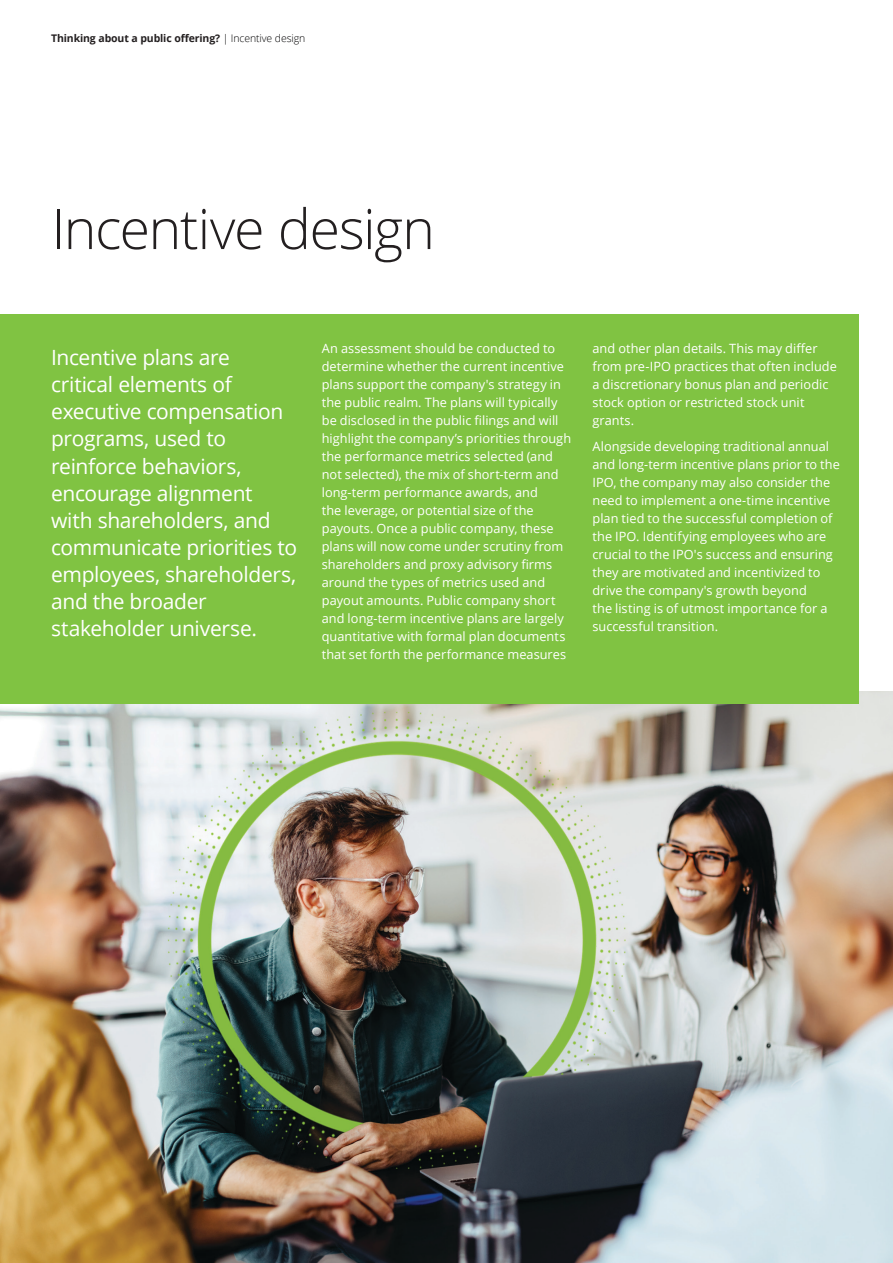
<style>
.page{position:relative;width:893px;height:1263px;background:#fff}
.page>*{position:absolute;margin:0;border:0;box-sizing:border-box;transform-origin:0 0}
.Story_heading_light__37_42pt{font:300 55.5px "Open Sans";letter-spacing:-.025em;color:#231f20}
.Introduction__14_18pt{font:21px/27px "Open Sans";letter-spacing:-.015em;color:#fff}
.Introduction__14_18pt-2{font:12.75px/18px "Open Sans";letter-spacing:.005em;color:#fff}
.Body_copy__8_5_12pt{font:12.75px/18px "Open Sans";letter-spacing:.005em;color:#fff}
.Brochure_title___Left_pg__folio_7_9_5pt{font:700 10.5px "Open Sans";letter-spacing:-.01em;color:#231f20}
.s1{font-weight:300;color:#020002}
</style>
<div class="page">
<img style="left:0;top:691px;width:893px;height:572px">
<div style="left:0;top:315px;width:859px;height:389px;background:#80c342"></div>
<p class="Brochure_title___Left_pg__folio_7_9_5pt" style="left:51px;top:31px;width:256px">Thinking about a public offering? <span class="s1">| Incentive design</span></p>
<p class="Story_heading_light__37_42pt" style="left:51px;top:191px;width:385px">Incentive design</p>
<p class="Introduction__14_18pt" style="left:51px;top:344px;width:248px">Incentive plans are critical elements of executive compensation programs, used to reinforce behaviors, encourage alignment with shareholders, and communicate priorities to employees, shareholders, and the broader stakeholder universe.</p>
<p class="Introduction__14_18pt-2" style="left:322px;top:339px;width:251px">An assessment should be conducted to determine whether the current incentive plans support the company's strategy in the public realm. The plans will typically be disclosed in the public filings and will highlight the company’s priorities through the performance metrics selected (and not selected), the mix of short-term and long-term performance awards, and<br>the leverage, or potential size of the payouts. Once a public company, these plans will now come under scrutiny from shareholders and proxy advisory firms around the types of metrics used and payout amounts. Public company short and long-term incentive plans are largely quantitative with formal plan documents that set forth the performance measures</p>
<p class="Introduction__14_18pt-2" style="left:592px;top:339px;width:246px">and other plan details. This may differ from pre-IPO practices that often include a discretionary bonus plan and periodic stock option or restricted stock unit grants.</p>
<p class="Body_copy__8_5_12pt" style="left:592px;top:437px;width:249px">Alongside developing traditional annual and long-term incentive plans prior to the IPO, the company may also consider the need to implement a one-time incentive plan tied to the successful completion of the IPO. Identifying employees who are crucial to the IPO's success and ensuring they are motivated and incentivized to drive the company's growth beyond<br>the listing is of utmost importance for a successful transition.</p>
</div>
